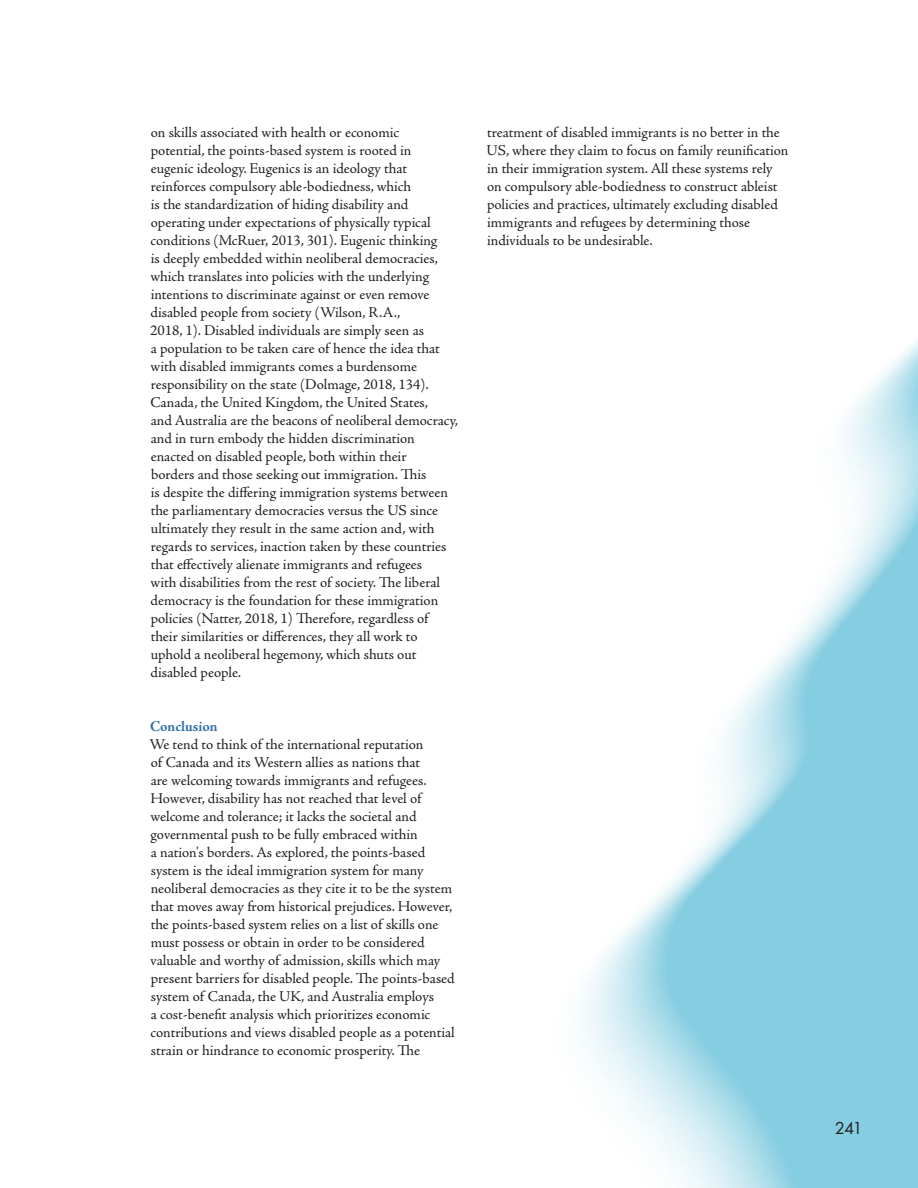
<style>
.page{position:relative;width:918px;height:1188px;background:#fff}
.page>*{position:absolute;margin:0;border:0;box-sizing:border-box;transform-origin:0 0}
.t1{font:18px "Futura PT";color:#231f20}
.t2{font:15px/18px "Adobe Jenson Pro";letter-spacing:-.005em;color:#231f20}
.t3{font:700 15px "Adobe Jenson Pro";letter-spacing:-.005em;color:#2f6ea9}
</style>
<div class="page">
<svg style="left:578px;top:340px;width:340px;height:848px"></svg>
<p class="t2" style="left:150px;top:124px;width:309px">on skills associated with health or economic<br>potential, the points-based system is rooted in<br>eugenic ideology. Eugenics is an ideology that reinforces compulsory able-bodiedness, which<br>is the standardization of hiding disability and operating under expectations of physically typical conditions (McRuer, 2013, 301). Eugenic thinking<br>is deeply embedded within neoliberal democracies, which translates into policies with the underlying intentions to discriminate against or even remove disabled people from society (Wilson, R.A.,<br>2018, 1). Disabled individuals are simply seen as<br>a population to be taken care of hence the idea that with disabled immigrants comes a burdensome responsibility on the state (Dolmage, 2018, 134).<br>Canada, the United Kingdom, the United States,<br>and Australia are the beacons of neoliberal democracy, and in turn embody the hidden discrimination enacted on disabled people, both within their<br>borders and those seeking out immigration. This<br>is despite the differing immigration systems between the parliamentary democracies versus the US since ultimately they result in the same action and, with regards to services, inaction taken by these countries that effectively alienate immigrants and refugees<br>with disabilities from the rest of society. The liberal democracy is the foundation for these immigration policies (Natter, 2018, 1) Therefore, regardless of their similarities or differences, they all work to uphold a neoliberal hegemony, which shuts out disabled people.</p>
<p class="t3" style="left:150px;top:718px;width:69px">Conclusion</p>
<p class="t2" style="left:149px;top:736px;width:307px">We tend to think of the international reputation<br>of Canada and its Western allies as nations that<br>are welcoming towards immigrants and refugees.<br>However, disability has not reached that level of welcome and tolerance; it lacks the societal and governmental push to be fully embraced within<br>a nation's borders. As explored, the points-based system is the ideal immigration system for many neoliberal democracies as they cite it to be the system that moves away from historical prejudices. However, the points-based system relies on a list of skills one must possess or obtain in order to be considered valuable and worthy of admission, skills which may present barriers for disabled people. The points-based system of Canada, the UK, and Australia employs<br>a cost-benefit analysis which prioritizes economic contributions and views disabled people as a potential strain or hindrance to economic prosperity. The</p>
<p class="t2" style="left:487px;top:124px;width:303px">treatment of disabled immigrants is no better in the US, where they claim to focus on family reunification in their immigration system. All these systems rely on compulsory able-bodiedness to construct ableist policies and practices, ultimately excluding disabled immigrants and refugees by determining those individuals to be undesirable.</p>
<p class="t1" style="left:835px;top:1117px;width:29px">241</p>
</div>
